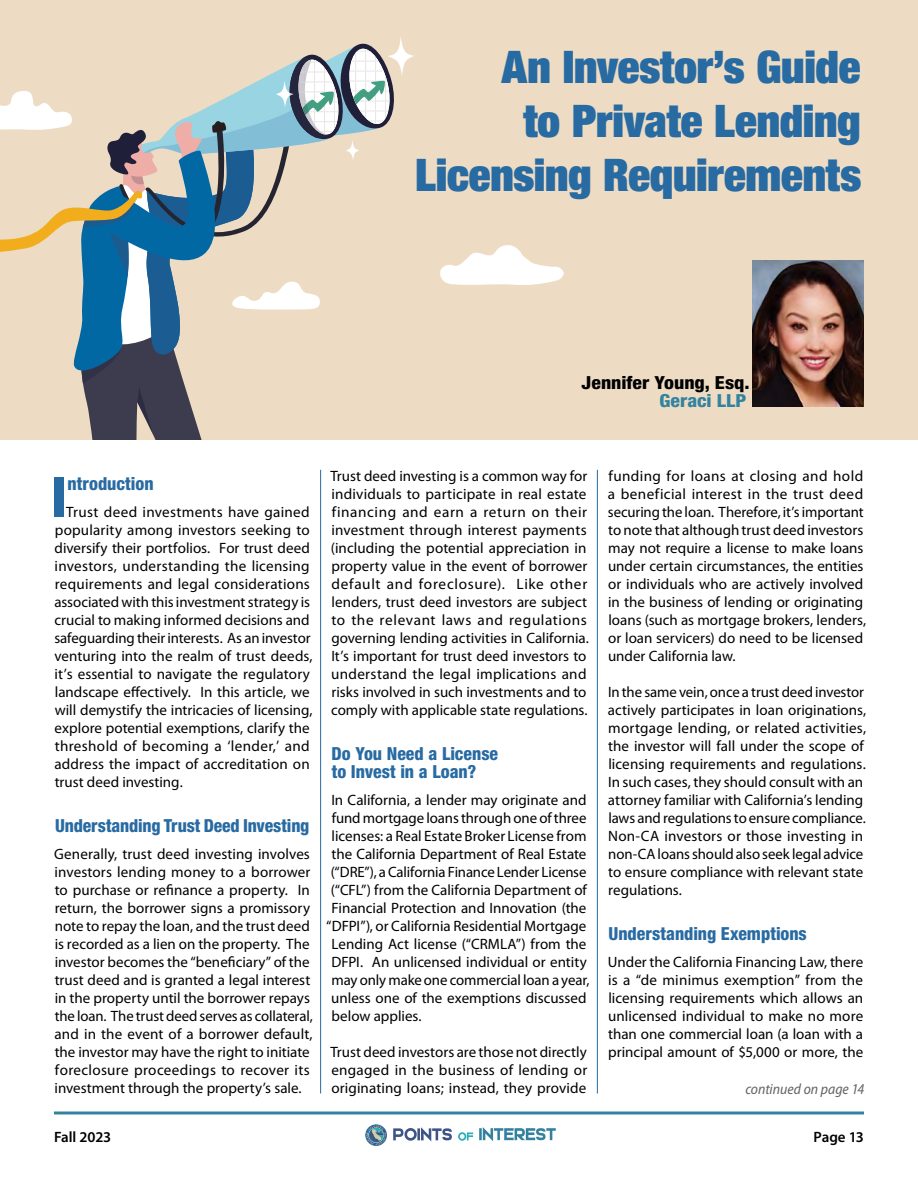
<style>
.page{position:relative;width:918px;height:1188px;background:#fff}
.page>*{position:absolute;margin:0;border:0;box-sizing:border-box;transform-origin:0 0}
.CMA_Body_Text{font:900 condensed 45px/54px "Helvetica Neue LT Pro";letter-spacing:-.005em;color:#286aa2;text-align:right}
.CMA_Heading{font:800 condensed 18px "Helvetica Neue LT Pro";letter-spacing:-.005em;color:#286aa2}
.CMA_Body_Text-2{font:800 condensed 18px "Helvetica Neue LT Pro";letter-spacing:-.005em;color:#000;scale:1.1 1}
.CMA_Body_Text-3{font:800 condensed 18px "Helvetica Neue LT Pro";color:#33829f;scale:1.1 1}
.CMA_Body_Text-4{font:15px/18px "Myriad Pro";color:#000}
.t1{font:italic semi-condensed 15px "Myriad Pro";color:#636466}
.t2{font:600 15px "Myriad Pro";letter-spacing:-.005em;color:#000}
</style>
<div class="page">
<div style="left:0;top:0;width:918px;height:439px;background:#eddcc3"></div>
<svg style="left:388px;top:36px;width:27px;height:40px"></svg>
<svg style="left:0;top:41px;width:397px;height:398px"></svg>
<svg style="left:440px;top:245px;width:124px;height:40px"></svg>
<hr style="left:54px;top:1112px;width:810px;height:2px;background:#33829f">
<svg style="left:365px;top:1124px;width:22px;height:22px"></svg>
<svg style="left:366px;top:1125px;width:21px;height:21px"></svg>
<svg style="left:366px;top:1125px;width:20px;height:20px"></svg>
<svg style="left:393px;top:1127px;width:59px;height:14px"></svg>
<svg style="left:458px;top:1132px;width:15px;height:9px"></svg>
<svg style="left:479px;top:1127px;width:77px;height:14px"></svg>
<div style="left:54px;top:478px;width:9px;height:39px;background:#286aa2"></div>
<img style="left:753px;top:260px;width:111px;height:147px">
<hr style="left:320px;top:470px;width:1px;height:624px;background:#286aa2">
<hr style="left:597px;top:470px;width:1px;height:624px;background:#286aa2">
<p class="CMA_Body_Text" style="left:415px;top:39px;width:447px">An Investor’s Guide<br>to Private Lending<br>Licensing Requirements</p>
<p class="CMA_Body_Text-2" style="left:582px;top:371px;width:154px">Jennifer Young, Esq.</p>
<p class="CMA_Body_Text-3" style="left:659px;top:389px;width:81px">Geraci LLP</p>
<p class="CMA_Heading" style="left:68px;top:473px;width:88px">ntroduction</p>
<p class="CMA_Body_Text-4" style="left:54px;top:503px;width:260px;text-indent:12px">Trust deed investments have gained popularity among investors seeking to diversify their portfolios. For trust deed investors, understanding the licensing requirements and legal considerations associated with this investment strategy is crucial to making informed decisions and safeguarding their interests. As an investor venturing into the realm of trust deeds, it’s essential to navigate the regulatory landscape effectively. In this article, we will demystify the intricacies of licensing, explore potential exemptions, clarify the threshold of becoming a ‘lender,’ and address the impact of accreditation on trust deed investing.</p>
<p class="CMA_Heading" style="left:55px;top:815px;width:256px">Understanding Trust Deed Investing</p>
<p class="CMA_Body_Text-4" style="left:54px;top:845px;width:260px">Generally, trust deed investing involves investors lending money to a borrower to purchase or refinance a property. In return, the borrower signs a promissory note to repay the loan, and the trust deed is recorded as a lien on the property. The investor becomes the “beneficiary” of the trust deed and is granted a legal interest in the property until the borrower repays the loan. The trust deed serves as collateral, and in the event of a borrower default, the investor may have the right to initiate foreclosure proceedings to recover its investment through the property’s sale.</p>
<p class="CMA_Body_Text-4" style="left:330px;top:467px;width:260px">Trust deed investing is a common way for individuals to participate in real estate financing and earn a return on their investment through interest payments (including the potential appreciation in property value in the event of borrower default and foreclosure). Like other lenders, trust deed investors are subject to the relevant laws and regulations governing lending activities in California.<br>It’s important for trust deed investors to understand the legal implications and risks involved in such investments and to comply with applicable state regulations.</p>
<p class="CMA_Heading" style="left:332px;top:743px;width:168px">Do You Need a License</p>
<p class="CMA_Heading" style="left:332px;top:761px;width:146px">to Invest in a Loan?</p>
<p class="CMA_Body_Text-4" style="left:331px;top:791px;width:257px">In California, a lender may originate and</p>
<p class="CMA_Body_Text-4" style="left:332px;top:809px;width:256px">fund mortgage loans through one of three</p>
<p class="CMA_Body_Text-4" style="left:332px;top:827px;width:256px">licenses: a Real Estate Broker License from</p>
<p class="CMA_Body_Text-4" style="left:331px;top:845px;width:257px">the California Department of Real Estate</p>
<p class="CMA_Body_Text-4" style="left:331px;top:863px;width:257px">(“DRE”), a California Finance Lender License</p>
<p class="CMA_Body_Text-4" style="left:331px;top:881px;width:258px">(“CFL”) from the California Department of</p>
<p class="CMA_Body_Text-4" style="left:331px;top:899px;width:257px">Financial Protection and Innovation (the</p>
<p class="CMA_Body_Text-4" style="left:326px;top:917px;width:262px">“DFPI”), or California Residential Mortgage</p>
<p class="CMA_Body_Text-4" style="left:331px;top:935px;width:257px">Lending Act license (“CRMLA”) from the</p>
<p class="CMA_Body_Text-4" style="left:331px;top:953px;width:257px">DFPI. An unlicensed individual or entity</p>
<p class="CMA_Body_Text-4" style="left:332px;top:971px;width:259px">may only make one commercial loan a year,</p>
<p class="CMA_Body_Text-4" style="left:331px;top:989px;width:257px">unless one of the exemptions discussed</p>
<p class="CMA_Body_Text-4" style="left:332px;top:1007px;width:92px">below applies.</p>
<p class="CMA_Body_Text-4" style="left:330px;top:1043px;width:258px;text-align:justify">Trust deed investors are those not directly engaged in the business of lending or originating loans; instead, they provide</p>
<p class="CMA_Body_Text-4" style="left:608px;top:467px;width:260px">funding for loans at closing and hold a beneficial interest in the trust deed securing the loan. Therefore, it’s important to note that although trust deed investors may not require a license to make loans under certain circumstances, the entities or individuals who are actively involved in the business of lending or originating loans (such as mortgage brokers, lenders, or loan servicers) do need to be licensed under California law.</p>
<p class="CMA_Body_Text-4" style="left:608px;top:683px;width:260px">In the same vein, once a trust deed investor actively participates in loan originations, mortgage lending, or related activities, the investor will fall under the scope of licensing requirements and regulations.<br>In such cases, they should consult with an attorney familiar with California’s lending laws and regulations to ensure compliance.<br>Non-CA investors or those investing in non-CA loans should also seek legal advice to ensure compliance with relevant state regulations.</p>
<p class="CMA_Heading" style="left:609px;top:922px;width:200px">Understanding Exemptions</p>
<p class="CMA_Body_Text-4" style="left:608px;top:953px;width:257px;text-align:justify">Under the California Financing Law, there is a “de minimus exemption” from the licensing requirements which allows an unlicensed individual to make no more than one commercial loan (a loan with a principal amount of $5,000 or more, the</p>
<p class="t1" style="left:745px;top:1080px;width:120px">continued on page 14</p>
<p class="t2" style="left:54px;top:1128px;width:59px">Fall 2023</p>
<p class="t2" style="left:813px;top:1128px;width:52px">Page 13</p>
</div>
